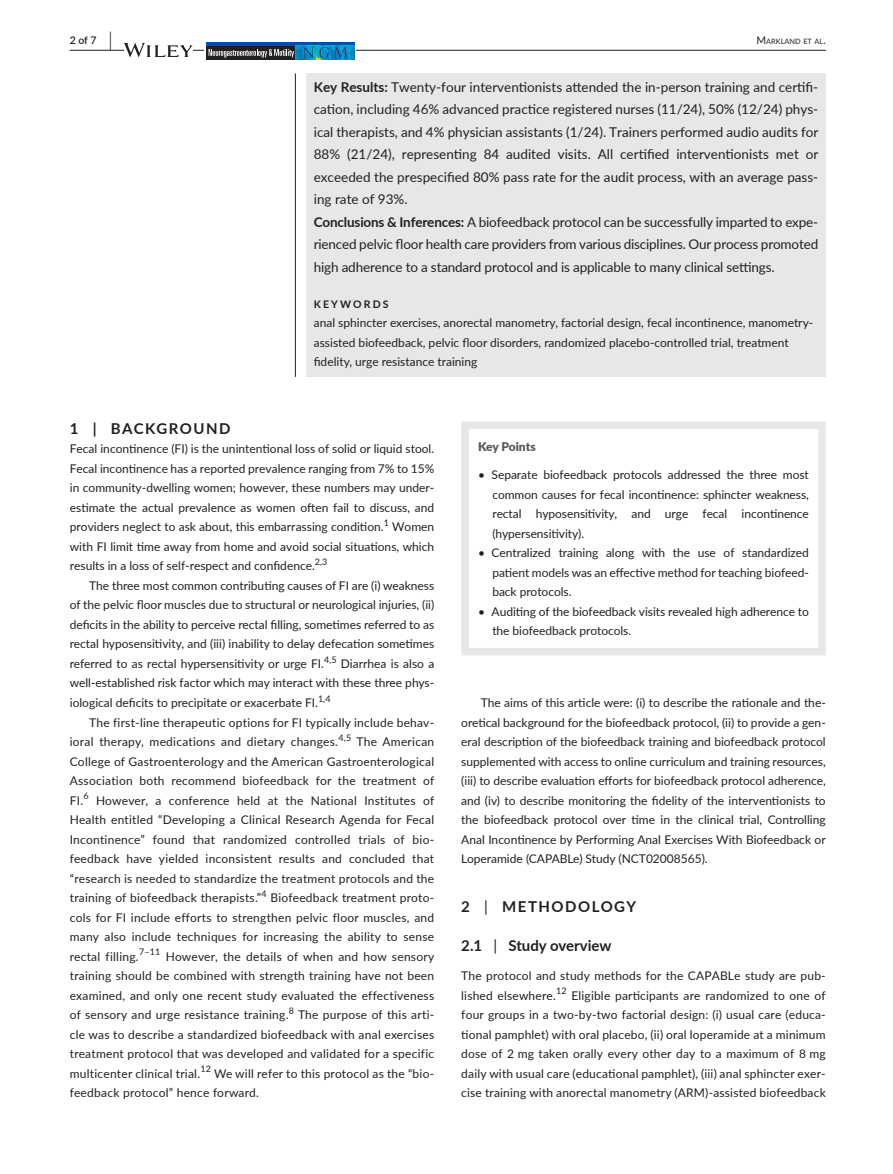
<style>
.page{position:relative;width:893px;height:1174px;background:#fff}
.page>*{position:absolute;margin:0;border:0;box-sizing:border-box;transform-origin:0 0}
.t1{font:700 15px "Lato";letter-spacing:.085em;color:#231f20}
.t2{font:700 15px "Lato";color:#231f20}
.t3{font:13.5px/22.5px "Lato";color:#231f20}
.t4{font:12px/19.5px "Lato";color:#231f20;text-align:justify}
.t5{font:900 12px "Lato";letter-spacing:-.005em;color:#57585a}
.t6{font:700 10.5px "Lato";letter-spacing:.2em;color:#231f20}
.t7{font:600 10.5px "Lato";color:#231f20}
.t8{font:9px "Lato";color:#231f20}
.t9{font:7.35px "Lato";color:#231f20}
.s1{font-weight:400;font-size:19.95px}
.s2{font-size:10.5px}
.s3{font-weight:700}
.s4{font-weight:400}
</style>
<div class="page">
<hr style="left:70px;top:50px;width:756px;height:1px;background:#231f20">
<svg style="left:124px;top:43px;width:69px;height:14px"></svg>
<div style="left:205px;top:36px;width:151px;height:29px;background:#fff"></div>
<svg style="left:206px;top:45px;width:90px;height:14px"></svg>
<svg style="left:209px;top:49px;width:85px;height:9px"></svg>
<hr style="left:206px;top:42px;width:149px;height:3px;background:#004aba">
<img style="left:296px;top:45px;width:59px;height:14px">
<div style="left:461px;top:421px;width:365px;height:234px;border:8px solid #e6e7e9"></div>
<div style="left:306px;top:73px;width:520px;height:304px;background:#e6e7e9"></div>
<hr style="left:295px;top:73px;width:1px;height:304px;background:#231f20">
<p class="t7" style="left:70px;top:32px;width:44px">2 of 7 <span class="s1">|</span></p>
<p class="t9" style="left:756px;top:36px;width:71px"><span class="s2">M</span>ARKLAND ET AL<span class="s2">.</span></p>
<p class="t3" style="left:314px;top:75px;width:506px"><span class="s3">Key Results:</span> Twenty-four interventionists attended the in-person training and certifi&shy;cation, including 46% advanced practice registered nurses (11/24), 50% (12/24) phys&shy;ical therapists, and 4% physician assistants (1/24). Trainers performed audio audits for 88% (21/24), representing 84 audited visits. All certified interventionists met or exceeded the prespecified 80% pass rate for the audit process, with an average pass&shy;ing rate of 93%.<br><span class="s3">Conclusions &amp; Inferences:</span> A biofeedback protocol can be successfully imparted to expe&shy;rienced pelvic floor health care providers from various disciplines. Our process promoted high adherence to a standard protocol and is applicable to many clinical settings.</p>
<p class="t6" style="left:314px;top:296px;width:76px">KEYWORDS</p>
<p class="t4" style="left:314px;top:313px;width:501px;text-align:left">anal sphincter exercises, anorectal manometry, factorial design, fecal incontinence, manometry&shy;assisted biofeedback, pelvic floor disorders, randomized placebo-controlled trial, treatment fidelity, urge resistance training</p>
<p class="t1" style="left:70px;top:417px;width:162px">1 | BACKGROUND</p>
<p class="t4" style="left:70px;top:439px;width:366px">Fecal incontinence (FI) is the unintentional loss of solid or liquid stool.<br>Fecal incontinence has a reported prevalence ranging from 7% to 15% in community-dwelling women; however, these numbers may under&shy;estimate the actual prevalence as women often fail to discuss, and providers neglect to ask about, this embarrassing condition.<sup>1</sup> Women with FI limit time away from home and avoid social situations, which results in a loss of self-respect and confidence.<sup>2,3</sup></p>
<p class="t4" style="left:70px;top:575px;width:366px;text-indent:20px">The three most common contributing causes of FI are (i) weakness of the pelvic floor muscles due to structural or neurological injuries, (ii) deficits in the ability to perceive rectal filling, sometimes referred to as rectal hyposensitivity, and (iii) inability to delay defecation sometimes referred to as rectal hypersensitivity or urge FI.<sup>4,5</sup> Diarrhea is also a well-established risk factor which may interact with these three phys&shy;iological deficits to precipitate or exacerbate FI.<sup>1,4</sup></p>
<p class="t4" style="left:70px;top:712px;width:366px;text-indent:20px">The first-line therapeutic options for FI typically include behav&shy;ioral therapy, medications and dietary changes.<sup>4,5</sup> The American College of Gastroenterology and the American Gastroenterological Association both recommend biofeedback for the treatment of FI.<sup>6</sup></p>
<p class="t4" style="left:70px;top:790px;width:366px;text-indent:26px">However, a conference held at the National Institutes of Health entitled “Developing a Clinical Research Agenda for Fecal Incontinence” found that randomized controlled trials of bio&shy;feedback have yielded inconsistent results and concluded that “research is needed to standardize the treatment protocols and the training of biofeedback therapists.”</p>
<p class="t8" style="left:262px;top:887px;width:7px">4</p>
<p class="t4" style="left:70px;top:887px;width:366px;text-indent:201px">Biofeedback treatment proto&shy;cols for FI include efforts to strengthen pelvic floor muscles, and many also include techniques for increasing the ability to sense rectal filling.</p>
<p class="t8" style="left:139px;top:945px;width:23px">7–11</p>
<p class="t4" style="left:70px;top:946px;width:366px;text-indent:96px">However, the details of when and how sensory training should be combined with strength training have not been examined, and only one recent study evaluated the effectiveness of sensory and urge resistance training.<sup>8</sup> The purpose of this arti&shy;cle was to describe a standardized biofeedback with anal exercises treatment protocol that was developed and validated for a specific multicenter clinical trial.<sup>12</sup> We will refer to this protocol as the “bio&shy;feedback protocol” hence forward.</p>
<p class="t5" style="left:478px;top:437px;width:59px">Key Points</p>
<p class="t4" style="left:492px;top:464px;width:318px;text-indent:-14px">• Separate biofeedback protocols addressed the three most common causes for fecal incontinence: sphincter weakness, rectal hyposensitivity, and urge fecal incontinence (hypersensitivity).</p>
<p class="t4" style="left:492px;top:542px;width:318px;text-indent:-14px">• Centralized training along with the use of standardized patient models was an effective method for teaching biofeed&shy;back protocols.</p>
<p class="t4" style="left:492px;top:601px;width:318px;text-indent:-14px">• Auditing of the biofeedback visits revealed high adherence to the biofeedback protocols.</p>
<p class="t4" style="left:461px;top:692px;width:366px;text-indent:20px">The aims of this article were: (i) to describe the rationale and the&shy;oretical background for the biofeedback protocol, (ii) to provide a gen&shy;eral description of the biofeedback training and biofeedback protocol supplemented with access to online curriculum and training resources, (iii) to describe evaluation efforts for biofeedback protocol adherence, and (iv) to describe monitoring the fidelity of the interventionists to the biofeedback protocol over time in the clinical trial, Controlling Anal Incontinence by Performing Anal Exercises With Biofeedback or Loperamide (CAPABLe) Study (NCT02008565).</p>
<p class="t1" style="left:461px;top:895px;width:176px">2 <span class="s4">|</span> METHODOLOGY</p>
<p class="t2" style="left:461px;top:934px;width:152px">2.1 <span class="s4">|</span> Study overview</p>
<p class="t4" style="left:461px;top:965px;width:366px">The protocol and study methods for the CAPABLe study are pub&shy;lished elsewhere.<sup>12</sup> Eligible participants are randomized to one of four groups in a two-by-two factorial design: (i) usual care (educa&shy;tional pamphlet) with oral placebo, (ii) oral loperamide at a minimum dose of 2 mg taken orally every other day to a maximum of 8 mg daily with usual care (educational pamphlet), (iii) anal sphincter exer&shy;cise training with anorectal manometry (ARM)-assisted biofeedback</p>
</div>
